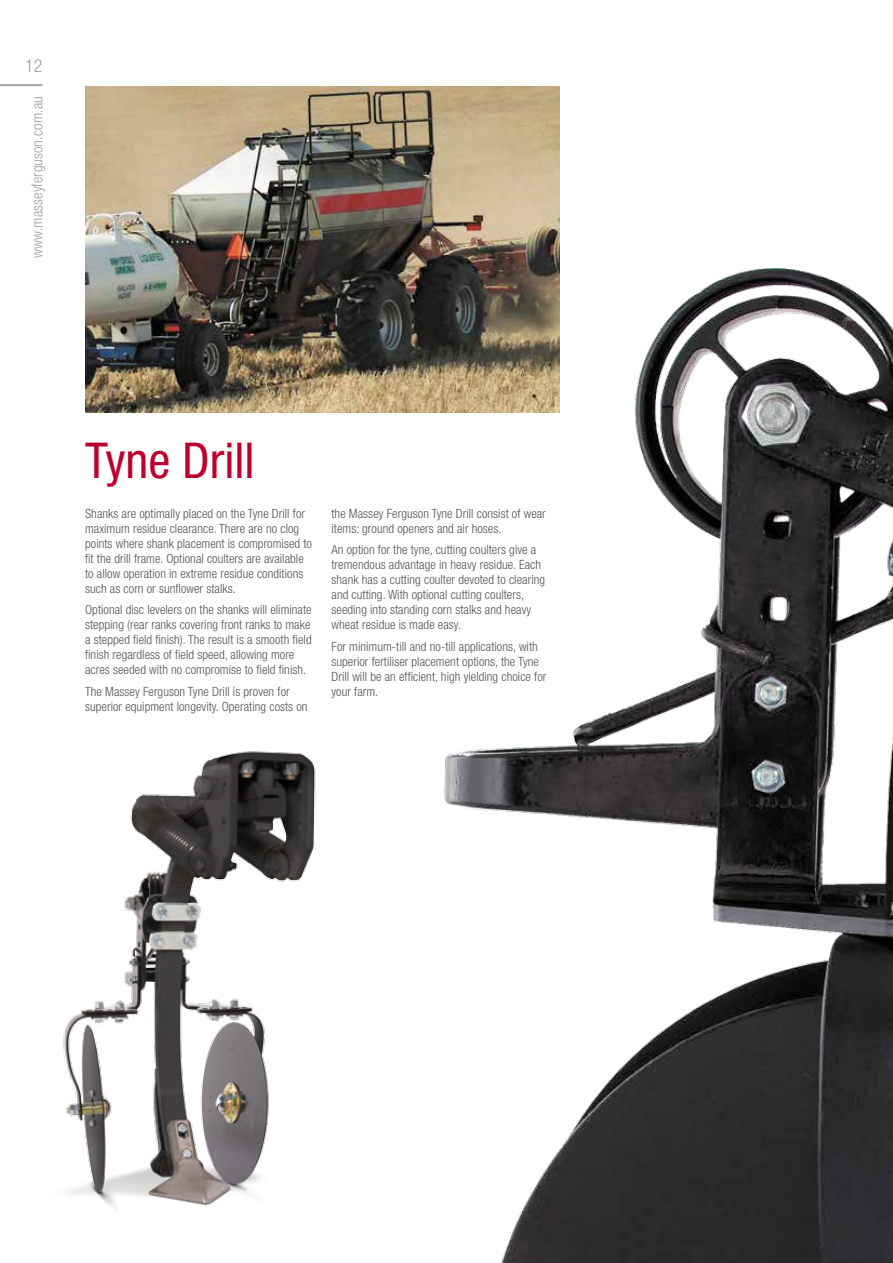
<style>
.page{position:relative;width:893px;height:1263px;background:#fff}
.page>*{position:absolute;margin:0;border:0;box-sizing:border-box;transform-origin:0 0}
.t1{font:condensed 49.5px "Helvetica Neue";color:#be002e}
.t2{font:300 condensed 18px "Helvetica Neue";color:#a2a2a2}
.t3{font:300 condensed 15px "Helvetica Neue";letter-spacing:.005em;color:#a2a2a2}
.t4{font:300 condensed 12.75px/15px "Helvetica Neue";letter-spacing:.005em;color:#545454}
</style>
<div class="page">
<img style="left:85px;top:86px;width:320px;height:326px">
<hr style="left:0;top:84px;width:43px;height:2px;background:#a2a2a2">
<img style="left:405px;top:86px;width:488px;height:1177px">
<img style="left:63px;top:751px;width:253px;height:458px">
<h2 class="t2" style="left:25px;top:56px;width:19px">12</h2>
<p class="t3" style="left:29px;top:258px;width:163px;rotate:-90deg">www.masseyferguson.com.au</p>
<h1 class="t1" style="left:85px;top:432px;width:171px">Tyne Drill</h1>
<p class="t4" style="left:85px;top:506px;width:228px">Shanks are optimally placed on the Tyne Drill for maximum residue clearance. There are no clog points where shank placement is compromised to fit the drill frame. Optional coulters are available to allow operation in extreme residue conditions such as corn or sunflower stalks.</p>
<p class="t4" style="left:85px;top:602px;width:228px">Optional disc levelers on the shanks will eliminate stepping (rear ranks covering front ranks to make a stepped field finish). The result is a smooth field finish regardless of field speed, allowing more acres seeded with no compromise to field finish.</p>
<p class="t4" style="left:85px;top:684px;width:224px">The Massey Ferguson Tyne Drill is proven for superior equipment longevity. Operating costs on</p>
<p class="t4" style="left:331px;top:506px;width:216px">the Massey Ferguson Tyne Drill consist of wear items: ground openers and air hoses.</p>
<p class="t4" style="left:331px;top:542px;width:215px">An option for the tyne, cutting coulters give a tremendous advantage in heavy residue. Each shank has a cutting coulter devoted to clearing and cutting. With optional cutting coulters, seeding into standing corn stalks and heavy wheat residue is made easy.</p>
<p class="t4" style="left:331px;top:639px;width:216px">For minimum-till and no-till applications, with superior fertiliser placement options, the Tyne Drill will be an efficient, high yielding choice for your farm.</p>
</div>
